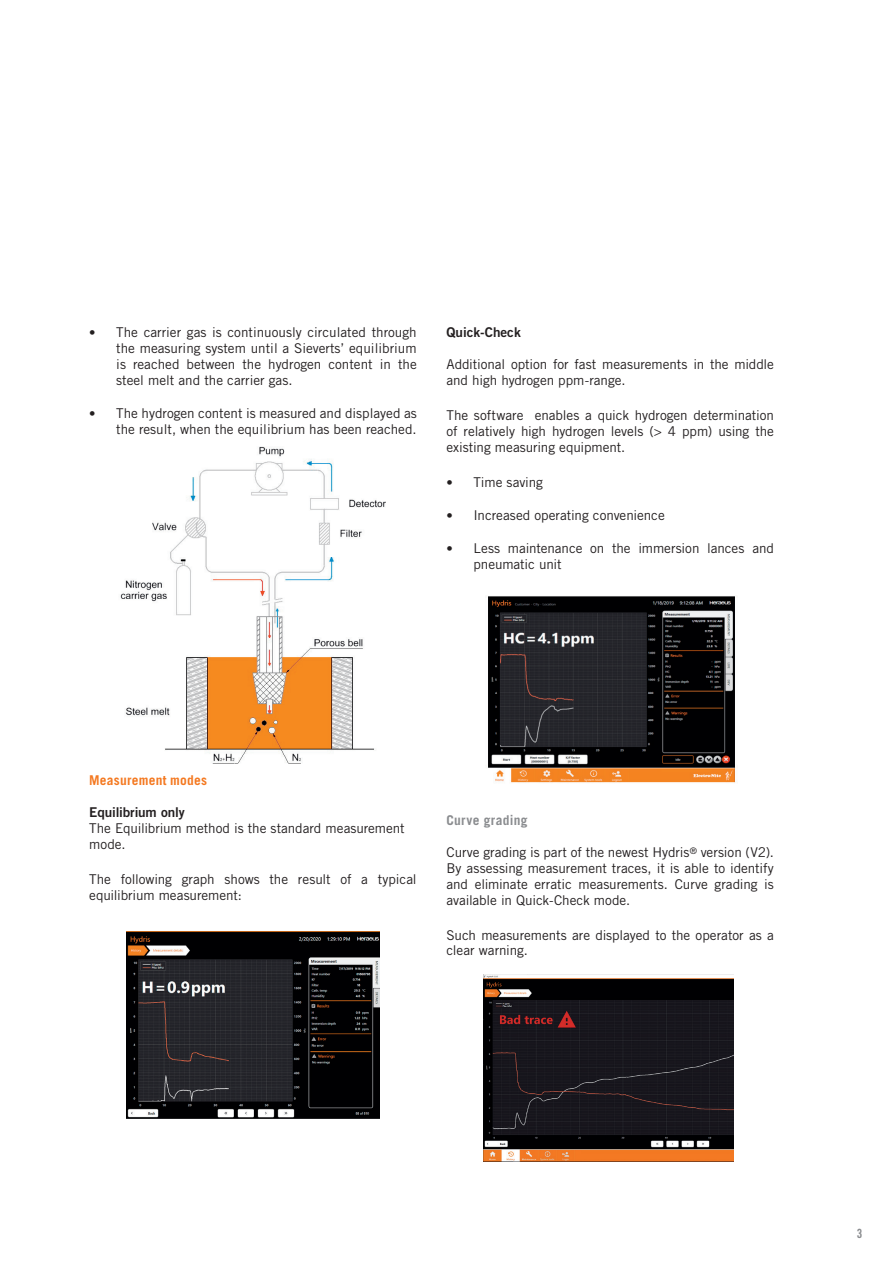
<style>
.page{position:relative;width:893px;height:1263px;background:#fff}
.page>*{position:absolute;margin:0;border:0;box-sizing:border-box;transform-origin:0 0}
.t1{font:13.5px/15.9px "Trade Gothic LT Std";color:#231f20}
.t2{font:13.5px "Trade Gothic LT Std Bd 2";letter-spacing:-.005em;color:#231f20}
.t3{font:700 13.5px "Trade Gothic LT Std";letter-spacing:.015em;color:#f47921}
.t4{font:700 13.5px "Trade Gothic LT Std";letter-spacing:.025em;color:#8a8c8f}
.t5{font:12.75px "Trade Gothic LT Pro Bd Cn 20";color:#8a8c8f}
.s1{font-size:12.75px}
</style>
<div class="page">
<img style="left:127px;top:932px;width:252px;height:187px">
<img style="left:483px;top:975px;width:250px;height:187px">
<img style="left:120px;top:446px;width:266px;height:318px">
<img style="left:488px;top:596px;width:247px;height:187px">
<p class="t1" style="left:116px;top:324px;width:302px;text-align:justify;text-indent:-27px"><span class="s1">•</span> The carrier gas is continuously circulated through the measuring system until a Sieverts’ equilibrium is reached between the hydrogen content in the steel melt and the carrier gas.</p>
<p class="t1" style="left:89px;top:405px;width:329px;text-align:right"><span class="s1">•</span> The hydrogen content is measured and displayed as the result, when the equilibrium has been reached.</p>
<p class="t2" style="left:446px;top:324px;width:76px">Quick-Check</p>
<p class="t1" style="left:446px;top:356px;width:329px">Additional option for fast measurements in the middle and high hydrogen ppm-range.</p>
<p class="t1" style="left:446px;top:407px;width:329px;text-align:justify">The software enables a quick hydrogen determination of relatively high hydrogen levels (&gt; 4 ppm) using the existing measuring equipment.</p>
<p class="t1" style="left:446px;top:474px;width:98px"><span class="s1">•</span> Time saving</p>
<p class="t1" style="left:446px;top:507px;width:220px"><span class="s1">•</span> Increased operating convenience</p>
<p class="t1" style="left:473px;top:540px;width:302px;text-indent:-27px"><span class="s1">•</span> Less maintenance on the immersion lances and pneumatic unit</p>
<p class="t3" style="left:89px;top:772px;width:119px">Measurement modes</p>
<p class="t2" style="left:89px;top:804px;width:97px">Equilibrium only</p>
<p class="t1" style="left:89px;top:820px;width:317px">The Equilibrium method is the standard measurement mode.</p>
<p class="t1" style="left:89px;top:871px;width:329px">The following graph shows the result of a typical equilibrium measurement:</p>
<p class="t4" style="left:446px;top:812px;width:83px">Curve grading</p>
<p class="t1" style="left:446px;top:844px;width:329px;text-align:justify">Curve grading is part of the newest Hydris<sup>®</sup> version (V2).<br>By assessing measurement traces, it is able to identify and eliminate erratic measurements. Curve grading is available in Quick-Check mode.</p>
<p class="t1" style="left:446px;top:927px;width:329px">Such measurements are displayed to the operator as a clear warning.</p>
<p class="t5" style="left:857px;top:1226px;width:7px">3</p>
</div>
